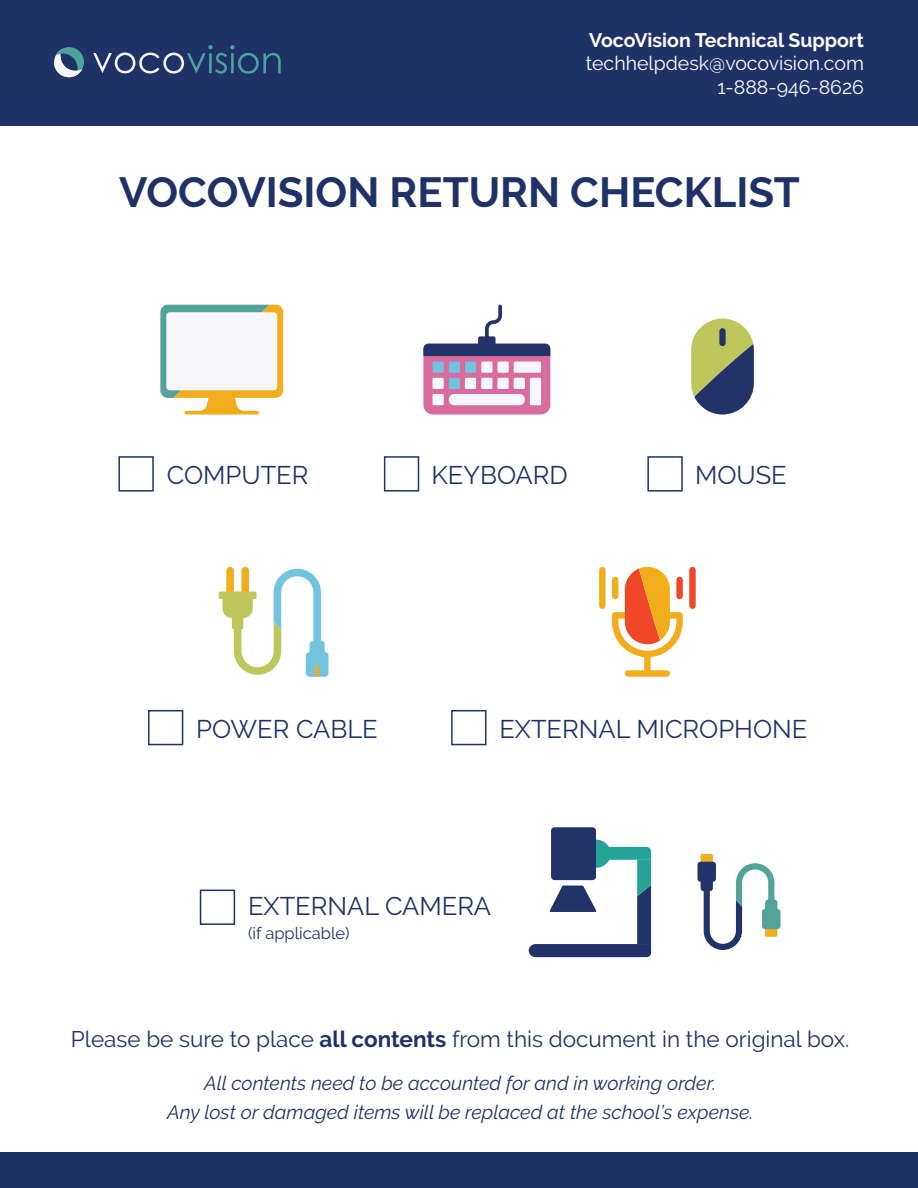
<style>
.page{position:relative;width:918px;height:1188px;background:#fff}
.page>*{position:absolute;margin:0;border:0;box-sizing:border-box;transform-origin:0 0}
.t1{font:700 42px "Raleway";color:#1f3268}
.t2{font:25.5px "Raleway";color:#1f3268}
.t3{font:22.5px "Raleway";color:#1f3268}
.t4{font:italic 19.5px "Raleway";color:#1f3268}
.t5{font:19.5px "Raleway";color:#fff}
.t6{font:700 19.5px "Raleway";color:#fff}
.t7{font:16.5px "Raleway";color:#1f3268}
.s1{font-weight:700}
</style>
<div class="page">
<div style="left:0;top:0;width:918px;height:125px;background:#1f3268"></div>
<div style="left:0;top:1153px;width:918px;height:35px;background:#1f3268"></div>
<svg style="left:93px;top:45px;width:188px;height:29px"></svg>
<svg style="left:54px;top:47px;width:30px;height:30px"></svg>
<div style="left:118px;top:456px;width:36px;height:36px;border:2px solid #1f3268"></div>
<div style="left:148px;top:710px;width:35px;height:35px;border:2px solid #1f3268"></div>
<div style="left:200px;top:890px;width:35px;height:35px;border:2px solid #1f3268"></div>
<div style="left:451px;top:710px;width:35px;height:35px;border:2px solid #1f3268"></div>
<div style="left:384px;top:456px;width:35px;height:36px;border:2px solid #1f3268"></div>
<div style="left:647px;top:456px;width:36px;height:36px;border:2px solid #1f3268"></div>
<svg style="left:423px;top:305px;width:127px;height:110px"></svg>
<svg style="left:612px;top:567px;width:71px;height:110px"></svg>
<div style="left:612px;top:577px;width:6px;height:22px;background:#f2ad1c;border-radius:3px"></div>
<div style="left:599px;top:567px;width:7px;height:42px;background:#f2ad1c;border-radius:3px"></div>
<div style="left:676px;top:577px;width:7px;height:22px;background:#f04729;border-radius:3px"></div>
<div style="left:689px;top:567px;width:7px;height:42px;background:#f04729;border-radius:3px"></div>
<div style="left:219px;top:591px;width:38px;height:8px;background:#bfc75c;border-radius:2px"></div>
<svg style="left:223px;top:567px;width:106px;height:110px"></svg>
<svg style="left:691px;top:319px;width:63px;height:96px;background:#8a9579"></svg>
<div style="left:719px;top:328px;width:7px;height:18px;background:#213369;border-radius:3px"></div>
<svg style="left:160px;top:305px;width:123px;height:110px"></svg>
<div style="left:166px;top:312px;width:111px;height:78px;background:#f7f7fa;border-radius:3px"></div>
<div style="left:551px;top:827px;width:45px;height:53px;background:#213369;border-radius:4px"></div>
<svg style="left:529px;top:840px;width:122px;height:117px"></svg>
<div style="left:701px;top:854px;width:12px;height:12px;background:#f2ad1c"></div>
<svg style="left:697px;top:862px;width:83px;height:88px"></svg>
<p class="t6" style="left:589px;top:29px;width:276px">VocoVision Technical Support</p>
<p class="t5" style="left:586px;top:52px;width:280px">techhelpdesk@vocovision.com</p>
<p class="t5" style="left:717px;top:76px;width:148px">1-888-946-8626</p>
<p class="t1" style="left:119px;top:168px;width:682px">VOCOVISION RETURN CHECKLIST</p>
<p class="t2" style="left:167px;top:461px;width:143px">COMPUTER</p>
<p class="t2" style="left:432px;top:461px;width:138px">KEYBOARD</p>
<p class="t2" style="left:695px;top:461px;width:93px">MOUSE</p>
<p class="t2" style="left:196px;top:714px;width:183px">POWER CABLE</p>
<p class="t2" style="left:499px;top:714px;width:310px">EXTERNAL MICROPHONE</p>
<p class="t2" style="left:248px;top:891px;width:244px">EXTERNAL CAMERA</p>
<p class="t7" style="left:248px;top:924px;width:103px">(if applicable)</p>
<p class="t3" style="left:71px;top:1026px;width:780px">Please be sure to place <span class="s1">all contents</span> from this document in the original box.</p>
<p class="t4" style="left:204px;top:1072px;width:514px">All contents need to be accounted for and in working order.</p>
<p class="t4" style="left:167px;top:1101px;width:588px">Any lost or damaged items will be replaced at the school’s expense.</p>
</div>
